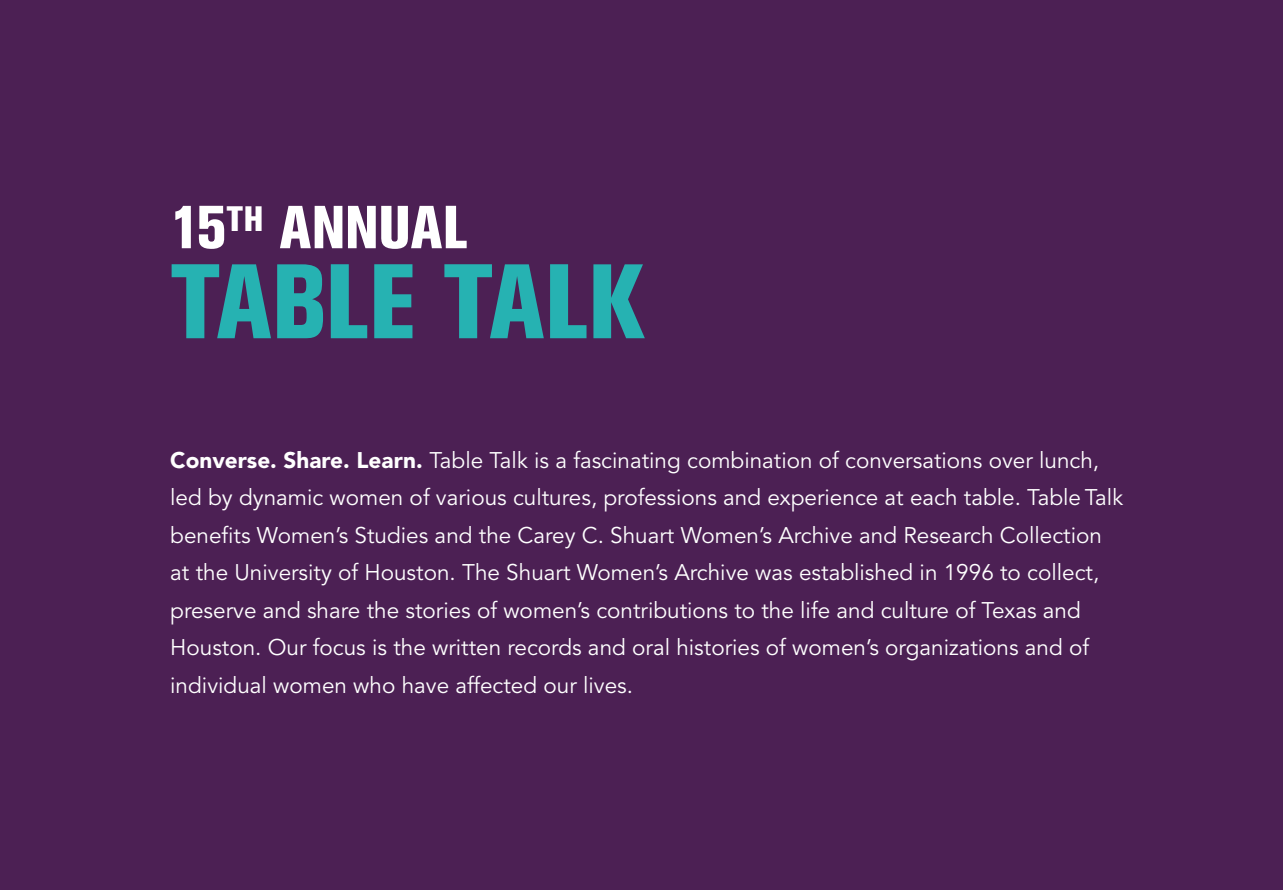
<style>
.page{position:relative;width:1283px;height:890px;background:#fff}
.page>*{position:absolute;margin:0;border:0;box-sizing:border-box;transform-origin:0 0}
.t1{font:800 condensed 104.75px "Akzidenz Grotesk BE";letter-spacing:-.005em;color:#26b2b2}
.t2{font:800 condensed 60px "Akzidenz Grotesk BE";letter-spacing:-.005em;color:#fff}
.t3{font:22.5px/37.5px "Avenir";color:#fff}
.s1{font-weight:900}
</style>
<div class="page">
<div style="left:0;top:0;width:1282px;height:890px;background:#4c2054"></div>
<div style="left:0;top:536px;width:20px;height:354px;background:#4c2054"></div>
<p class="t2" style="left:170px;top:193px;width:299px">15<sup>TH</sup> ANNUAL</p>
<p class="t1" style="left:170px;top:241px;width:474px">TABLE TALK</p>
<p class="t3" style="left:170px;top:442px;width:954px"><span class="s1">Converse. Share. Learn.</span> Table Talk is a fascinating combination of conversations over lunch, led by dynamic women of various cultures, professions and experience at each table. Table Talk benefits Women’s Studies and the Carey C. Shuart Women’s Archive and Research Collection at the University of Houston. The Shuart Women’s Archive was established in 1996 to collect, preserve and share the stories of women’s contributions to the life and culture of Texas and Houston. Our focus is the written records and oral histories of women’s organizations and of individual women who have affected our lives.</p>
</div>
